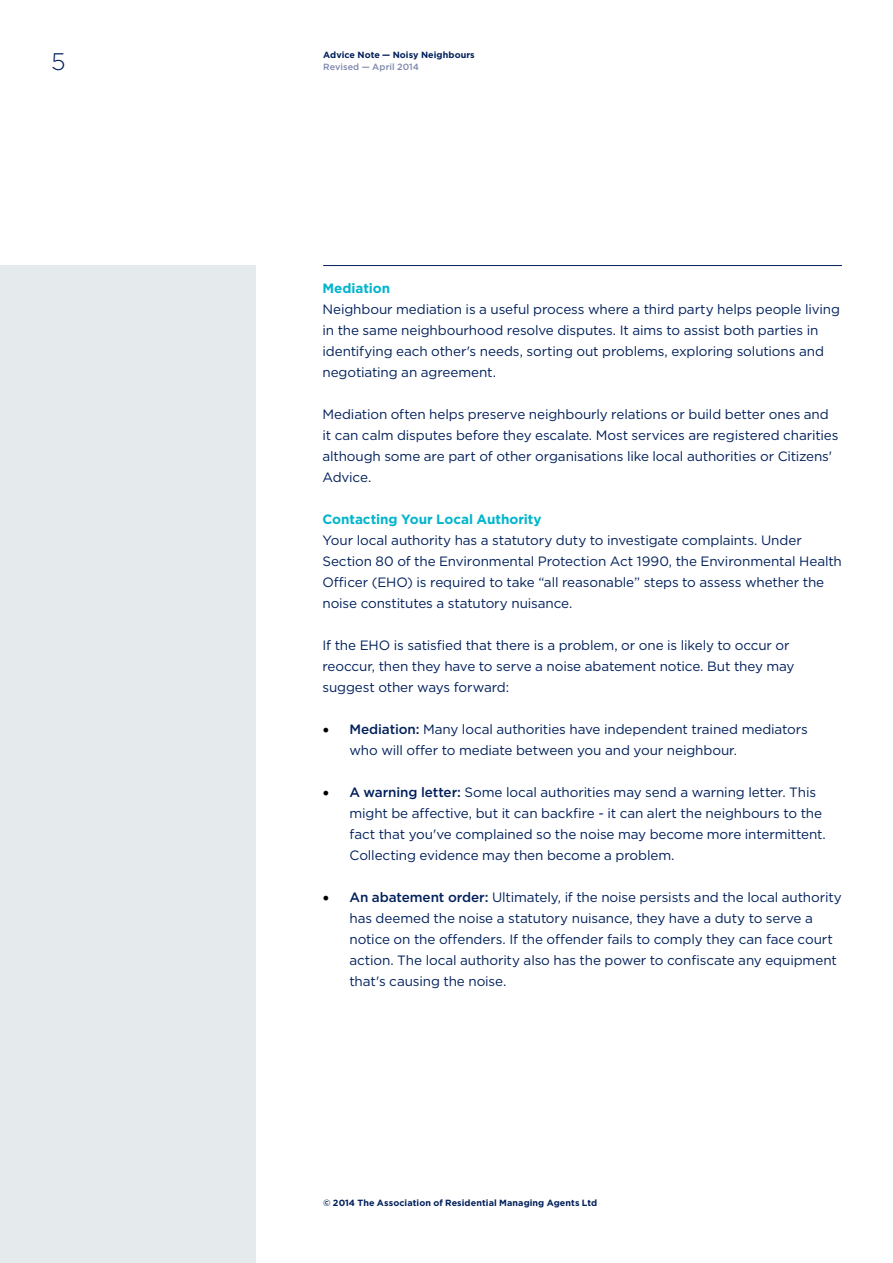
<style>
.page{position:relative;width:893px;height:1263px;background:#fff}
.page>*{position:absolute;margin:0;border:0;box-sizing:border-box;transform-origin:0 0}
.t1{font:300 24px "Gotham";color:#00205b}
.t2{font:13.5px/21px "Gotham";letter-spacing:-.01em;color:#00205b}
.t3{font:700 13.5px "Gotham";letter-spacing:-.005em;color:#00b5cc}
.t4{font:700 9px "Gotham";letter-spacing:.01em;color:#00205b}
.t5{font:500 9px "Gotham";letter-spacing:.005em;color:#7d85ac}
.s1{font-family:"Minion Pro";font-size:18px;color:#000}
.s2{font-weight:500}
</style>
<div class="page">
<div style="left:0;top:266px;width:255px;height:997px;background:#e5eaed"></div>
<hr style="left:323px;top:265px;width:519px;height:1px;background:#00205b">
<h1 class="t1" style="left:51px;top:51px;width:16px">5</h1>
<p class="t4" style="left:323px;top:51px;width:153px">Advice Note — Noisy Neighbours</p>
<p class="t5" style="left:323px;top:63px;width:97px">Revised — April 2014</p>
<p class="t3" style="left:322px;top:282px;width:69px">Mediation</p>
<p class="t2" style="left:322px;top:299px;width:519px">Neighbour mediation is a useful process where a third party helps people living in the same neighbourhood resolve disputes. It aims to assist both parties in identifying each other's needs, sorting out problems, exploring solutions and negotiating an agreement.</p>
<p class="t2" style="left:322px;top:404px;width:517px">Mediation often helps preserve neighbourly relations or build better ones and it can calm disputes before they escalate. Most services are registered charities although some are part of other organisations like local authorities or Citizens' Advice.</p>
<p class="t3" style="left:322px;top:513px;width:221px">Contacting Your Local Authority</p>
<p class="t2" style="left:322px;top:530px;width:521px">Your local authority has a statutory duty to investigate complaints. Under Section 80 of the Environmental Protection Act 1990, the Environmental Health Officer (EHO) is required to take “all reasonable” steps to assess whether the noise constitutes a statutory nuisance.</p>
<p class="t2" style="left:322px;top:635px;width:474px">If the EHO is satisfied that there is a problem, or one is likely to occur or reoccur, then they have to serve a noise abatement notice. But they may suggest other ways forward:</p>
<p class="t2" style="left:349px;top:719px;width:460px;text-indent:-27px"><span class="s1">•</span> <span class="s2">Mediation:</span> Many local authorities have independent trained mediators who will offer to mediate between you and your neighbour.</p>
<p class="t2" style="left:349px;top:782px;width:478px;text-indent:-27px"><span class="s1">•</span> <span class="s2">A warning letter:</span> Some local authorities may send a warning letter. This might be affective, but it can backfire - it can alert the neighbours to the fact that you've complained so the noise may become more intermittent.<br>Collecting evidence may then become a problem.</p>
<p class="t2" style="left:349px;top:887px;width:494px;text-indent:-27px"><span class="s1">•</span> <span class="s2">An abatement order:</span> Ultimately, if the noise persists and the local authority has deemed the noise a statutory nuisance, they have a duty to serve a notice on the offenders. If the offender fails to comply they can face court action. The local authority also has the power to confiscate any equipment that's causing the noise.</p>
<p class="t4" style="left:323px;top:1199px;width:276px">© 2014 The Association of Residential Managing Agents Ltd</p>
</div>
